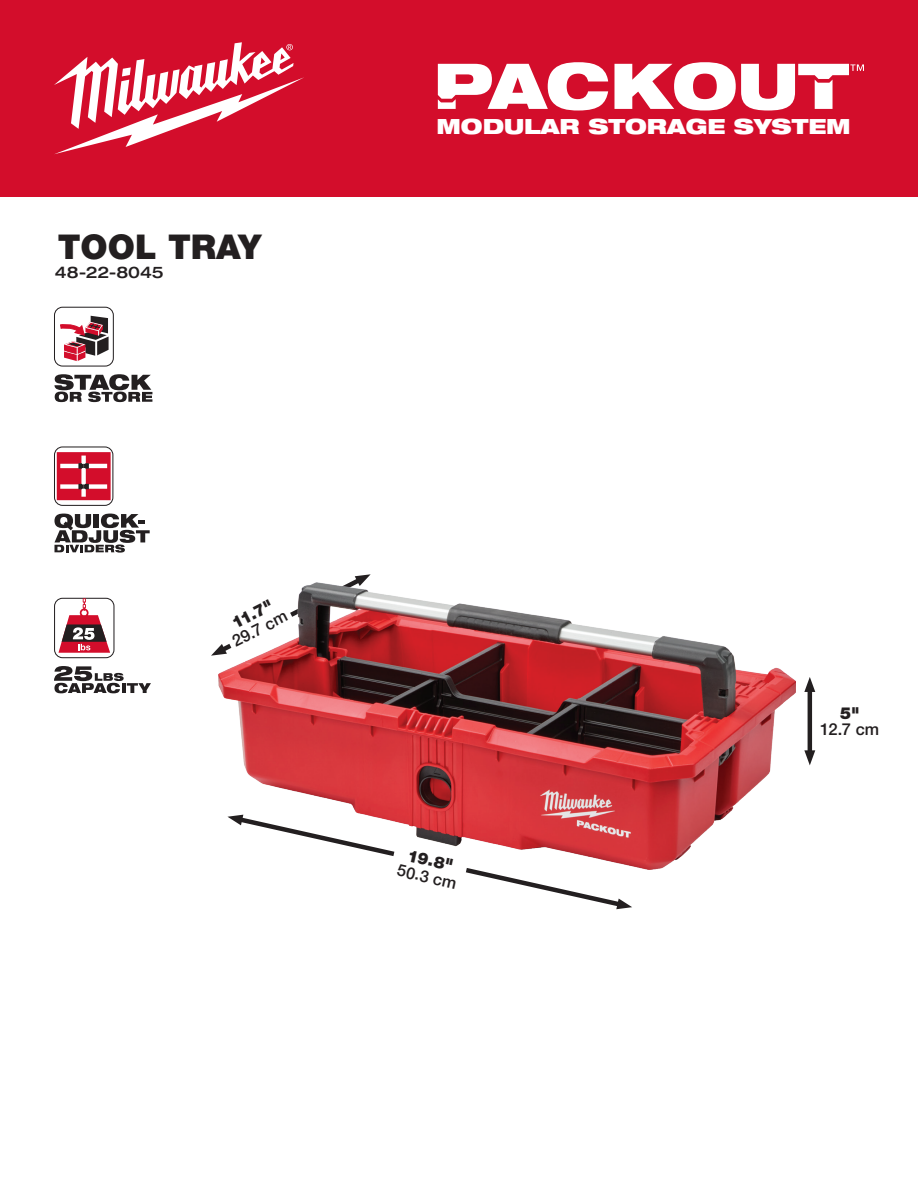
<style>
.page{position:relative;width:918px;height:1188px;background:#fff}
.page>*{position:absolute;margin:0;border:0;box-sizing:border-box;transform-origin:0 0}
.t1{font:900 34.2px "Helvetica Neue LT Std";color:#231f20}
.t2{font:900 expanded 21px "Helvetica Neue LT Std";color:#fff}
.inches{font:500 16.5px "Helvetica Neue LT Std";color:#231f20}
.inches-2{font:900 16.5px "Helvetica Neue LT Std";color:#231f20}
.Product_Number{font:500 expanded 16.05px "Helvetica Neue LT Std";letter-spacing:-.005em;color:#231f20}
</style>
<div class="page">
<div style="left:0;top:0;width:918px;height:197px;background:#d30d2b"></div>
<svg style="left:54px;top:42px;width:250px;height:112px"></svg>
<svg style="left:438px;top:62px;width:170px;height:49px"></svg>
<svg style="left:614px;top:62px;width:250px;height:49px"></svg>
<div style="left:54px;top:598px;width:60px;height:60px;border:1px solid #231f20;border-radius:8px"></div>
<svg style="left:58px;top:598px;width:52px;height:55px"></svg>
<svg style="left:54px;top:666px;width:97px;height:27px"></svg>
<svg style="left:211px;top:574px;width:160px;height:82px"></svg>
<img style="left:219px;top:582px;width:576px;height:287px">
<svg style="left:227px;top:814px;width:405px;height:96px"></svg>
<hr style="left:808px;top:687px;width:4px;height:68px;background:#231f20">
<svg style="left:804px;top:750px;width:11px;height:15px"></svg>
<svg style="left:804px;top:677px;width:11px;height:15px"></svg>
<svg style="left:54px;top:374px;width:98px;height:28px"></svg>
<div style="left:54px;top:307px;width:60px;height:60px;border:1px solid #231f20;border-radius:8px"></div>
<svg style="left:60px;top:316px;width:49px;height:45px"></svg>
<svg style="left:54px;top:447px;width:59px;height:58px"></svg>
<div style="left:54px;top:446px;width:59px;height:60px;border:1px solid #231f20;border-radius:8px"></div>
<svg style="left:57px;top:452px;width:54px;height:48px;background:#d43b52"></svg>
<svg style="left:54px;top:514px;width:96px;height:39px"></svg>
<p class="t1" style="left:58px;top:226px;width:205px">TOOL TRAY</p>
<p class="Product_Number" style="left:55px;top:262px;width:110px">48-22-8045</p>
<p class="t2" style="left:436px;top:112px;width:416px">MODULAR STORAGE SYSTEM</p>
<p class="inches-2" style="left:228px;top:615px;width:45px;rotate:-27deg">11.7"</p>
<p class="inches" style="left:229px;top:633px;width:61px;rotate:-27deg">29.7 cm</p>
<p class="inches-2" style="left:410px;top:845px;width:48px;rotate:13deg">19.8"</p>
<p class="inches" style="left:400px;top:860px;width:62px;rotate:13deg">50.3 cm</p>
<p class="inches-2" style="left:840px;top:703px;width:21px">5"</p>
<p class="inches" style="left:820px;top:720px;width:61px">12.7 cm</p>
</div>
